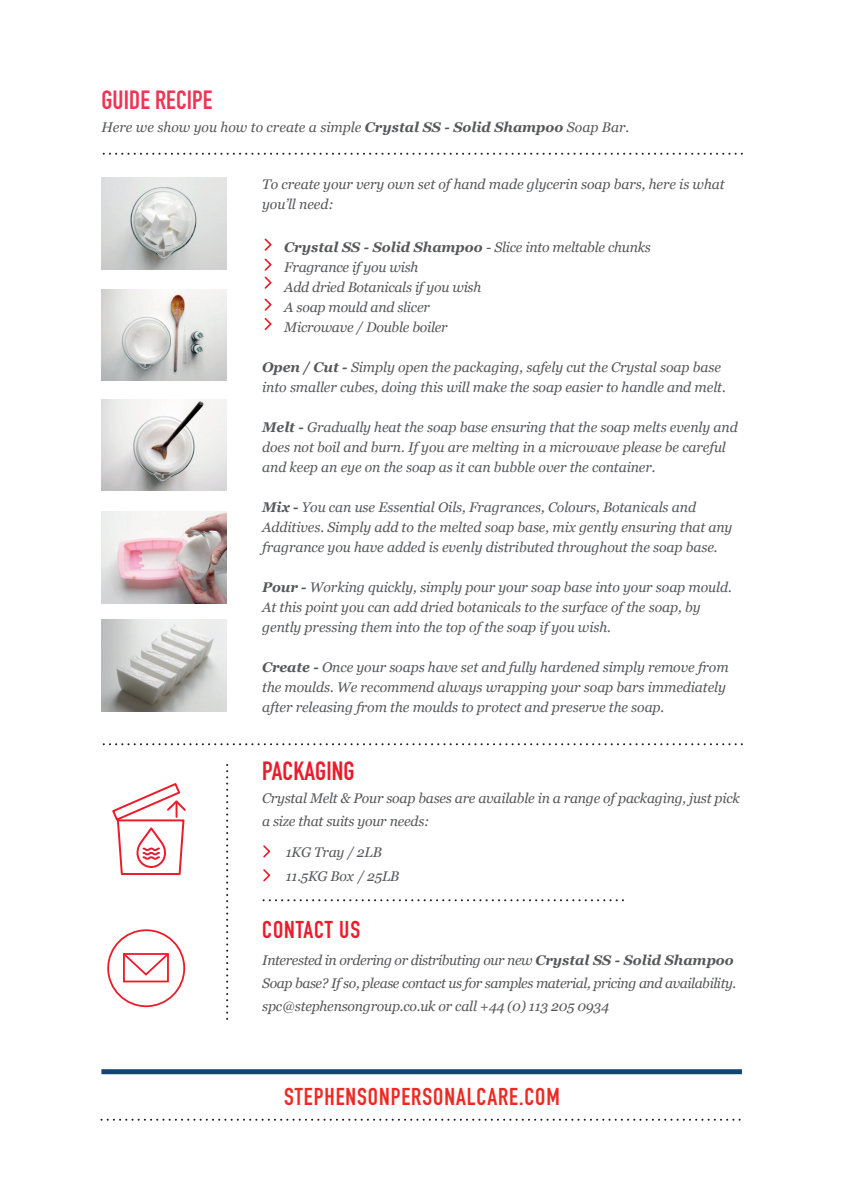
<style>
.page{position:relative;width:844px;height:1192px;background:#fff}
.page>*{position:absolute;margin:0;border:0;box-sizing:border-box;transform-origin:0 0}
.t1{font:26px "DIN Engschrift Alternate";letter-spacing:.005em;color:#ee3555}
.t2{font:26px "DIN Engschrift Alternate";letter-spacing:.005em;color:#ec1b2b}
.t3{font:24px "DIN Engschrift";letter-spacing:.04em;color:#ee2923}
.t4{font:24px "DIN Engschrift";letter-spacing:.04em;color:#ec1b2b}
.t5{font:italic 14px/20px "Georgia";letter-spacing:-.005em;color:#57585a}
.t6{font:italic 14px/23.2px "Georgia";letter-spacing:-.03em;color:#57585a}
.s1{font-weight:700}
</style>
<div class="page">
<div style="left:101px;top:1069px;width:640px;height:5px;background:#104377"></div>
<svg style="left:101px;top:1119px;width:640px;height:2px"></svg>
<svg style="left:226px;top:765px;width:2px;height:254px"></svg>
<svg style="left:102px;top:743px;width:639px;height:2px"></svg>
<svg style="left:102px;top:153px;width:639px;height:2px"></svg>
<svg style="left:263px;top:899px;width:360px;height:2px"></svg>
<svg style="left:263px;top:845px;width:7px;height:12px"></svg>
<svg style="left:263px;top:869px;width:7px;height:12px"></svg>
<div style="left:107px;top:929px;width:78px;height:78px;border:2px solid #ec1b2b;border-radius:50%"></div>
<div style="left:123px;top:953px;width:46px;height:29px;border:2px solid #ec1b2b"></div>
<svg style="left:123px;top:953px;width:46px;height:24px"></svg>
<svg style="left:112px;top:783px;width:74px;height:92px"></svg>
<img style="left:101px;top:178px;width:126px;height:91px">
<img style="left:101px;top:289px;width:126px;height:92px">
<img style="left:101px;top:399px;width:126px;height:92px">
<img style="left:101px;top:512px;width:126px;height:91px">
<img style="left:101px;top:620px;width:126px;height:92px">
<svg style="left:264px;top:238px;width:7px;height:13px"></svg>
<svg style="left:264px;top:258px;width:7px;height:31px"></svg>
<svg style="left:264px;top:298px;width:7px;height:13px"></svg>
<svg style="left:264px;top:318px;width:7px;height:12px"></svg>
<h1 class="t1" style="left:101px;top:84px;width:112px">GUIDE RECIPE</h1>
<p class="t5" style="left:101px;top:117px;width:529px">Here we show you how to create a simple <span class="s1">Crystal SS - Solid Shampoo</span> Soap Bar.</p>
<p class="t5" style="left:262px;top:174px;width:464px">To create your very own set of hand made glycerin soap bars, here is what you’ll need:</p>
<p class="t5" style="left:284px;top:237px;width:368px"><span class="s1">Crystal SS - Solid Shampoo</span> - Slice into meltable chunks<br>Fragrance if you wish<br>Add dried Botanicals if you wish<br>A soap mould and slicer<br>Microwave / Double boiler</p>
<p class="t5" style="left:262px;top:357px;width:465px"><span class="s1">Open / Cut -</span> Simply open the packaging, safely cut the Crystal soap base into smaller cubes, doing this will make the soap easier to handle and melt.</p>
<p class="t5" style="left:262px;top:417px;width:477px"><span class="s1">Melt -</span> Gradually heat the soap base ensuring that the soap melts evenly and does not boil and burn. If you are melting in a microwave please be careful and keep an eye on the soap as it can bubble over the container.</p>
<p class="t5" style="left:262px;top:497px;width:471px"><span class="s1">Mix -</span> You can use Essential Oils, Fragrances, Colours, Botanicals and<br>Additives. Simply add to the melted soap base, mix gently ensuring that any fragrance you have added is evenly distributed throughout the soap base.</p>
<p class="t5" style="left:262px;top:577px;width:471px"><span class="s1">Pour -</span> Working quickly, simply pour your soap base into your soap mould.<br>At this point you can add dried botanicals to the surface of the soap, by gently pressing them into the top of the soap if you wish.</p>
<p class="t5" style="left:262px;top:657px;width:468px"><span class="s1">Create -</span> Once your soaps have set and fully hardened simply remove from the moulds. We recommend always wrapping your soap bars immediately after releasing from the moulds to protect and preserve the soap.</p>
<h1 class="t2" style="left:262px;top:756px;width:94px">PACKAGING</h1>
<p class="t5" style="left:262px;top:787px;width:479px;line-height:23.2px">Crystal Melt &amp; Pour soap bases are available in a range of packaging, just pick a size that suits your needs:</p>
<p class="t5" style="left:286px;top:840px;width:115px;line-height:24px">1KG Tray / 2LB<br>11.5KG Box / 25LB</p>
<h2 class="t4" style="left:262px;top:915px;width:99px">CONTACT US</h2>
<p class="t6" style="left:262px;top:948px;width:475px">Interested in ordering or distributing our new <span class="s1">Crystal SS - Solid Shampoo<br></span>Soap base? If so, please contact us for samples material, pricing and availability. spc@stephensongroup.co.uk or call +44 (0) 113 205 0934</p>
<h2 class="t3" style="left:284px;top:1082px;width:277px">STEPHENSONPERSONALCARE.COM</h2>
</div>
